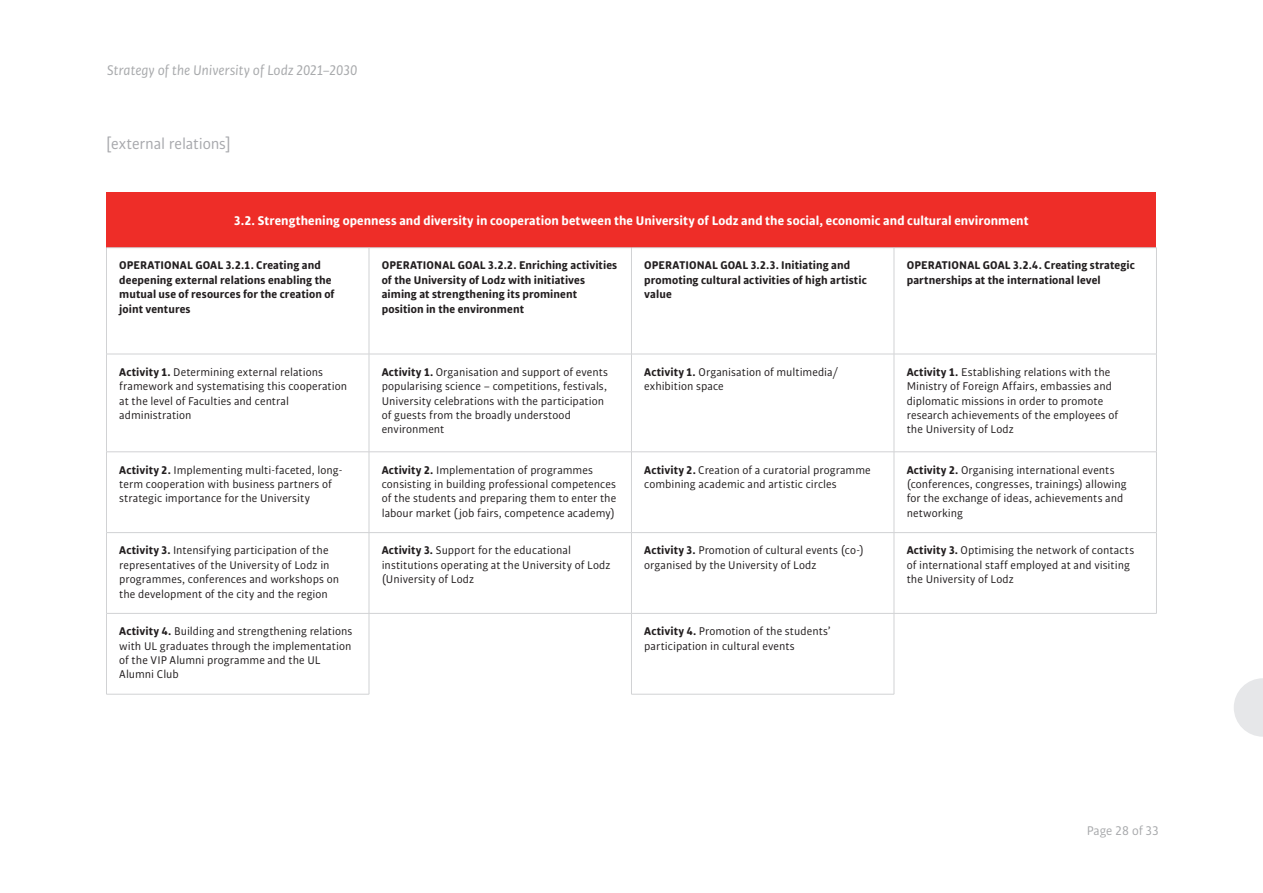
<style>
.page{position:relative;width:1263px;height:893px;background:#fff}
.page>*{position:absolute;margin:0;border:0;box-sizing:border-box;transform-origin:0 0}
.t1{font:16.5px "Bulo Rounded";letter-spacing:-.01em;color:#a8a9ad}
.t2{font:italic 15px "Bulo Rounded";letter-spacing:-.005em;color:#939598}
.t3{font:700 13.5px "Bulo Rounded";color:#fff}
.t4{font:13.5px "Bulo Rounded";letter-spacing:-.005em;color:#939598}
.t5{font:12px/14.4px "Bulo Rounded";letter-spacing:.005em;color:#231f20}
.t6{font:700 12px/14.4px "Bulo Rounded";letter-spacing:.005em;color:#231f20}
.s1{font-weight:700}
</style>
<div class="page">
<svg style="left:1234px;top:678px;width:29px;height:59px"></svg>
<div style="left:106px;top:192px;width:1050px;height:56px;background:#ee2d28"></div>
<hr style="left:106px;top:354px;width:263px;height:1px;background:#d1d2d4">
<hr style="left:369px;top:354px;width:262px;height:1px;background:#d1d2d4">
<hr style="left:106px;top:452px;width:263px;height:1px;background:#d1d2d4">
<hr style="left:369px;top:452px;width:262px;height:1px;background:#d1d2d4">
<hr style="left:631px;top:452px;width:263px;height:1px;background:#d1d2d4">
<hr style="left:894px;top:452px;width:263px;height:1px;background:#d1d2d4">
<hr style="left:369px;top:248px;width:1px;height:106px;background:#d1d2d4">
<hr style="left:369px;top:354px;width:1px;height:98px;background:#d1d2d4">
<hr style="left:369px;top:452px;width:1px;height:80px;background:#d1d2d4">
<hr style="left:631px;top:248px;width:1px;height:106px;background:#d1d2d4">
<hr style="left:894px;top:354px;width:263px;height:1px;background:#d1d2d4">
<hr style="left:631px;top:354px;width:263px;height:1px;background:#d1d2d4">
<hr style="left:631px;top:354px;width:1px;height:98px;background:#d1d2d4">
<hr style="left:631px;top:452px;width:1px;height:80px;background:#d1d2d4">
<hr style="left:631px;top:533px;width:1px;height:80px;background:#d1d2d4">
<hr style="left:894px;top:248px;width:1px;height:106px;background:#d1d2d4">
<hr style="left:894px;top:354px;width:1px;height:98px;background:#d1d2d4">
<hr style="left:894px;top:452px;width:1px;height:80px;background:#d1d2d4">
<hr style="left:106px;top:247px;width:263px;height:1px;background:#d1d2d4">
<hr style="left:106px;top:248px;width:1px;height:106px;background:#d1d2d4">
<hr style="left:369px;top:247px;width:262px;height:1px;background:#d1d2d4">
<hr style="left:631px;top:247px;width:263px;height:1px;background:#d1d2d4">
<hr style="left:894px;top:247px;width:263px;height:1px;background:#d1d2d4">
<hr style="left:1156px;top:248px;width:1px;height:106px;background:#d1d2d4">
<hr style="left:106px;top:354px;width:1px;height:98px;background:#d1d2d4">
<hr style="left:1156px;top:354px;width:1px;height:98px;background:#d1d2d4">
<hr style="left:106px;top:452px;width:1px;height:80px;background:#d1d2d4">
<hr style="left:1156px;top:452px;width:1px;height:80px;background:#d1d2d4">
<hr style="left:894px;top:533px;width:1px;height:80px;background:#d1d2d4">
<hr style="left:631px;top:614px;width:1px;height:80px;background:#d1d2d4">
<hr style="left:894px;top:614px;width:1px;height:80px;background:#d1d2d4">
<hr style="left:631px;top:694px;width:263px;height:1px;background:#d1d2d4">
<hr style="left:369px;top:532px;width:262px;height:1px;background:#d1d2d4">
<hr style="left:631px;top:532px;width:263px;height:1px;background:#d1d2d4">
<hr style="left:894px;top:532px;width:263px;height:1px;background:#d1d2d4">
<hr style="left:1156px;top:533px;width:1px;height:80px;background:#d1d2d4">
<hr style="left:369px;top:613px;width:262px;height:1px;background:#d1d2d4">
<hr style="left:631px;top:613px;width:263px;height:1px;background:#d1d2d4">
<hr style="left:894px;top:613px;width:263px;height:1px;background:#d1d2d4">
<hr style="left:106px;top:532px;width:263px;height:1px;background:#d1d2d4">
<hr style="left:106px;top:533px;width:1px;height:80px;background:#d1d2d4">
<hr style="left:369px;top:533px;width:1px;height:80px;background:#d1d2d4">
<hr style="left:106px;top:613px;width:263px;height:1px;background:#d1d2d4">
<hr style="left:106px;top:614px;width:1px;height:80px;background:#d1d2d4">
<hr style="left:369px;top:614px;width:1px;height:80px;background:#d1d2d4">
<hr style="left:106px;top:694px;width:263px;height:1px;background:#d1d2d4">
<p class="t2" style="left:107px;top:61px;width:252px">Strategy of the University of Lodz 2021–2030</p>
<h1 class="t1" style="left:106px;top:133px;width:126px">[external relations]</h1>
<p class="t3" style="left:234px;top:212px;width:796px">3.2. Strengthening openness and diversity in cooperation between the University of Lodz and the social, economic and cultural environment</p>
<p class="t6" style="left:119px;top:258px;width:217px">OPERATIONAL GOAL 3.2.1. Creating and deepening external relations enabling the mutual use of resources for the creation of joint ventures</p>
<p class="t6" style="left:382px;top:258px;width:237px">OPERATIONAL GOAL 3.2.2. Enriching activities of the University of Lodz with initiatives aiming at strengthening its prominent position in the environment</p>
<p class="t6" style="left:644px;top:258px;width:224px">OPERATIONAL GOAL 3.2.3. Initiating and promoting cultural activities of high artistic value</p>
<p class="t6" style="left:907px;top:258px;width:230px">OPERATIONAL GOAL 3.2.4. Creating strategic partnerships at the international level</p>
<p class="t5" style="left:119px;top:365px;width:229px"><span class="s1">Activity 1.</span> Determining external relations framework and systematising this cooperation at the level of Faculties and central administration</p>
<p class="t5" style="left:382px;top:365px;width:228px"><span class="s1">Activity 1.</span> Organisation and support of events popularising science – competitions, festivals, University celebrations with the participation of guests from the broadly understood environment</p>
<p class="t5" style="left:644px;top:365px;width:196px"><span class="s1">Activity 1.</span> Organisation of multimedia/ exhibition space</p>
<p class="t5" style="left:907px;top:365px;width:213px"><span class="s1">Activity 1.</span> Establishing relations with the Ministry of Foreign Affairs, embassies and diplomatic missions in order to promote research achievements of the employees of the University of Lodz</p>
<p class="t5" style="left:119px;top:462px;width:225px"><span class="s1">Activity 2.</span> Implementing multi-faceted, long&shy;term cooperation with business partners of strategic importance for the University</p>
<p class="t5" style="left:382px;top:462px;width:236px"><span class="s1">Activity 2.</span> Implementation of programmes consisting in building professional competences of the students and preparing them to enter the labour market (job fairs, competence academy)</p>
<p class="t5" style="left:644px;top:462px;width:228px"><span class="s1">Activity 2.</span> Creation of a curatorial programme combining academic and artistic circles</p>
<p class="t5" style="left:907px;top:462px;width:221px"><span class="s1">Activity 2.</span> Organising international events (conferences, congresses, trainings) allowing for the exchange of ideas, achievements and networking</p>
<p class="t5" style="left:119px;top:543px;width:221px"><span class="s1">Activity 3.</span> Intensifying participation of the representatives of the University of Lodz in programmes, conferences and workshops on the development of the city and the region</p>
<p class="t5" style="left:382px;top:543px;width:230px"><span class="s1">Activity 3.</span> Support for the educational institutions operating at the University of Lodz (University of Lodz</p>
<p class="t5" style="left:644px;top:543px;width:221px"><span class="s1">Activity 3.</span> Promotion of cultural events (co-) organised by the University of Lodz</p>
<p class="t5" style="left:907px;top:543px;width:229px"><span class="s1">Activity 3.</span> Optimising the network of contacts of international staff employed at and visiting the University of Lodz</p>
<p class="t5" style="left:119px;top:624px;width:235px"><span class="s1">Activity 4.</span> Building and strengthening relations with UL graduates through the implementation of the VIP Alumni programme and the UL Alumni Club</p>
<p class="t5" style="left:644px;top:624px;width:188px"><span class="s1">Activity 4.</span> Promotion of the students’ participation in cultural events</p>
<p class="t4" style="left:1086px;top:822px;width:74px">Page 28 of 33</p>
</div>
